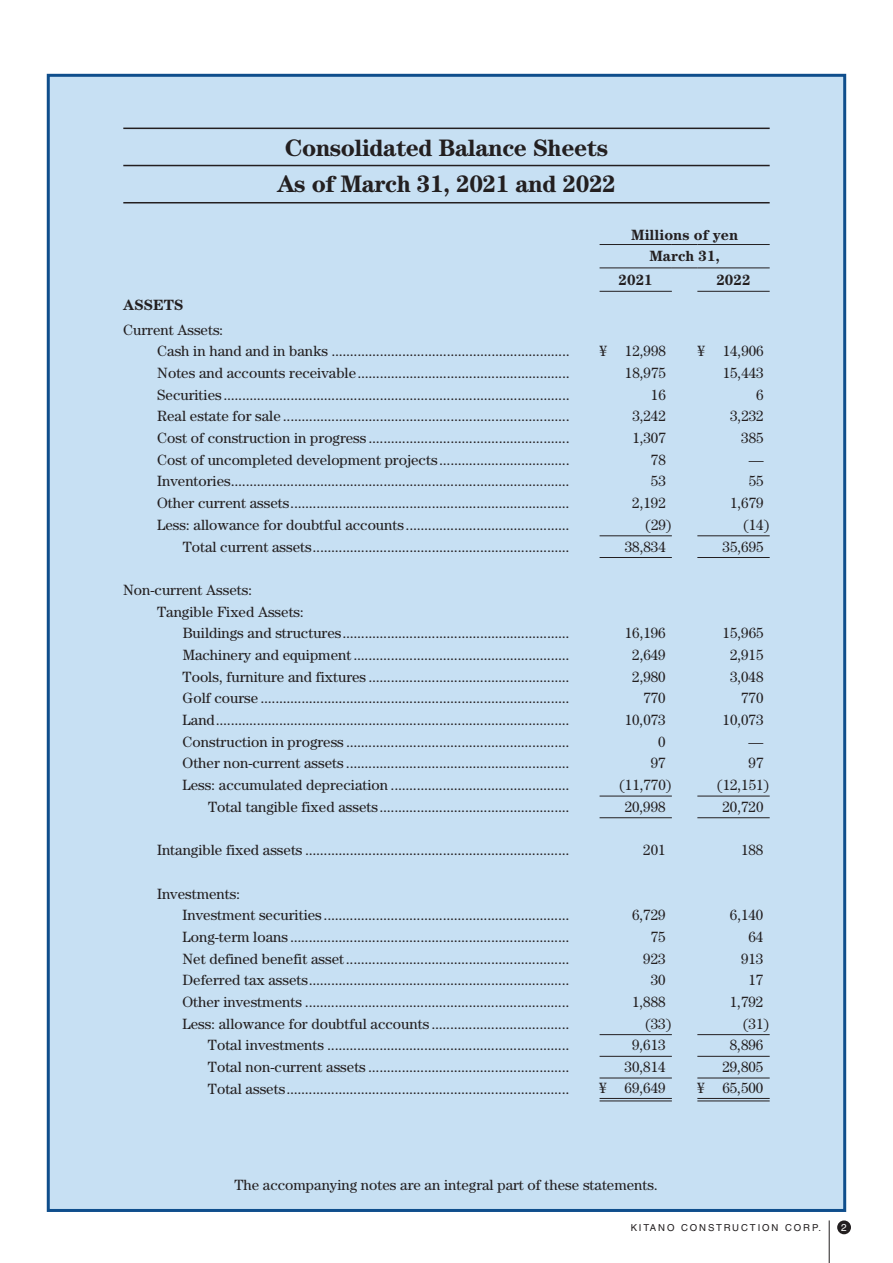
<style>
.page{position:relative;width:893px;height:1263px;background:#fff}
.page>*{position:absolute;margin:0;border:0;box-sizing:border-box;transform-origin:0 0}
.t1{font:700 23.85px/36.9px "Century Std";letter-spacing:-.02em;color:#231f20;text-align:center}
.t2{font:14.85px/21.8px "Century Std";color:#231f20}
.t3{font:700 14.85px/21.3px "Century Std";color:#231f20;text-align:center}
.t4{font:10.05px "Helvetica LT Std";color:#fff}
.t5{font:9.6px "Helvetica LT Std";letter-spacing:.2em;color:#231f20}
</style>
<div class="page">
<div style="left:47px;top:74px;width:799px;height:1138px;background:#c7e0f3;border:3px solid #0f4e8c"></div>
<div style="left:837px;top:1220px;width:14px;height:14px;background:#231f20;border-radius:50%"></div>
<hr style="left:829px;top:1220px;width:1px;height:43px;background:#231f20">
<hr style="left:123px;top:128px;width:647px;height:1px;background:#231f20">
<hr style="left:123px;top:165px;width:647px;height:1px;background:#231f20">
<hr style="left:123px;top:202px;width:647px;height:1px;background:#231f20">
<hr style="left:600px;top:244px;width:72px;height:1px;background:#231f20">
<svg style="left:672px;top:244px;width:25px;height:1px"></svg>
<hr style="left:697px;top:244px;width:73px;height:1px;background:#231f20">
<hr style="left:600px;top:535px;width:72px;height:1px;background:#231f20">
<hr style="left:697px;top:535px;width:73px;height:1px;background:#231f20">
<hr style="left:600px;top:557px;width:72px;height:1px;background:#231f20">
<hr style="left:697px;top:557px;width:73px;height:1px;background:#231f20">
<hr style="left:600px;top:796px;width:72px;height:1px;background:#231f20">
<hr style="left:697px;top:796px;width:73px;height:1px;background:#231f20">
<hr style="left:600px;top:817px;width:72px;height:1px;background:#231f20">
<hr style="left:697px;top:817px;width:73px;height:1px;background:#231f20">
<hr style="left:600px;top:1034px;width:72px;height:1px;background:#231f20">
<hr style="left:697px;top:1034px;width:73px;height:1px;background:#231f20">
<hr style="left:600px;top:1056px;width:72px;height:1px;background:#231f20">
<hr style="left:697px;top:1056px;width:73px;height:1px;background:#231f20">
<hr style="left:600px;top:1078px;width:72px;height:1px;background:#231f20">
<hr style="left:697px;top:1078px;width:73px;height:1px;background:#231f20">
<hr style="left:600px;top:1098px;width:72px;height:1px;background:#231f20">
<hr style="left:600px;top:1101px;width:72px;height:1px;background:#231f20">
<hr style="left:697px;top:1098px;width:73px;height:1px;background:#231f20">
<hr style="left:697px;top:1101px;width:73px;height:1px;background:#231f20">
<hr style="left:600px;top:268px;width:72px;height:1px;background:#231f20">
<svg style="left:672px;top:268px;width:25px;height:1px"></svg>
<hr style="left:697px;top:268px;width:73px;height:1px;background:#231f20">
<hr style="left:600px;top:291px;width:72px;height:1px;background:#231f20">
<hr style="left:697px;top:291px;width:73px;height:1px;background:#231f20">
<h1 class="t1" style="left:277px;top:129px;width:340px">Consolidated Balance Sheets<br>As of March 31, 2021 and 2022</h1>
<p class="t3" style="left:123px;top:294px;width:62px">ASSETS</p>
<p class="t2" style="left:157px;top:318px;width:414px;text-indent:-34px">Current Assets:<br>Cash in hand and in banks ................................................................</p>
<p class="t3" style="left:631px;top:224px;width:108px">Millions of yen<br>March 31,</p>
<p class="t3" style="left:619px;top:269px;width:36px">2021</p>
<p class="t3" style="left:716px;top:269px;width:36px">2022</p>
<p class="t2" style="left:600px;top:340px;width:68px">¥ 12,998</p>
<p class="t2" style="left:697px;top:340px;width:68px">¥ 14,906</p>
<p class="t2" style="left:157px;top:362px;width:414px">Notes and accounts receivable.........................................................</p>
<p class="t2" style="left:625px;top:362px;width:42px">18,975</p>
<p class="t2" style="left:723px;top:362px;width:42px">15,443</p>
<p class="t2" style="left:157px;top:383px;width:414px">Securities .............................................................................................</p>
<p class="t2" style="left:651px;top:383px;width:16px">16</p>
<p class="t2" style="left:756px;top:383px;width:9px">6</p>
<p class="t2" style="left:157px;top:405px;width:414px">Real estate for sale .............................................................................</p>
<p class="t2" style="left:632px;top:405px;width:35px">3,242</p>
<p class="t2" style="left:730px;top:405px;width:35px">3,232</p>
<p class="t2" style="left:157px;top:427px;width:414px">Cost of construction in progress ......................................................</p>
<p class="t2" style="left:632px;top:427px;width:35px">1,307</p>
<p class="t2" style="left:741px;top:427px;width:24px">385</p>
<p class="t2" style="left:157px;top:449px;width:414px">Cost of uncompleted development projects ...................................</p>
<p class="t2" style="left:651px;top:449px;width:16px">78</p>
<p class="t2" style="left:749px;top:449px;width:16px">—</p>
<p class="t2" style="left:157px;top:470px;width:414px">Inventories...........................................................................................</p>
<p class="t2" style="left:651px;top:470px;width:16px">53</p>
<p class="t2" style="left:749px;top:470px;width:16px">55</p>
<p class="t2" style="left:157px;top:492px;width:414px">Other current assets...........................................................................</p>
<p class="t2" style="left:632px;top:492px;width:35px">2,192</p>
<p class="t2" style="left:730px;top:492px;width:35px">1,679</p>
<p class="t2" style="left:157px;top:514px;width:414px">Less: allowance for doubtful accounts ............................................</p>
<p class="t2" style="left:645px;top:513px;width:28px">(29)</p>
<p class="t2" style="left:743px;top:513px;width:28px">(14)</p>
<p class="t2" style="left:183px;top:535px;width:388px">Total current assets.....................................................................</p>
<p class="t2" style="left:625px;top:535px;width:42px">38,834</p>
<p class="t2" style="left:723px;top:535px;width:42px">35,695</p>
<p class="t2" style="left:123px;top:579px;width:130px">Non-current Assets:</p>
<p class="t2" style="left:157px;top:600px;width:148px">Tangible Fixed Assets:</p>
<p class="t2" style="left:183px;top:622px;width:388px">Buildings and structures.............................................................</p>
<p class="t2" style="left:625px;top:622px;width:42px">16,196</p>
<p class="t2" style="left:723px;top:622px;width:42px">15,965</p>
<p class="t2" style="left:183px;top:644px;width:388px">Machinery and equipment ..........................................................</p>
<p class="t2" style="left:632px;top:644px;width:35px">2,649</p>
<p class="t2" style="left:730px;top:644px;width:35px">2,915</p>
<p class="t2" style="left:183px;top:665px;width:388px">Tools, furniture and fixtures ......................................................</p>
<p class="t2" style="left:632px;top:665px;width:35px">2,980</p>
<p class="t2" style="left:730px;top:665px;width:35px">3,048</p>
<p class="t2" style="left:183px;top:687px;width:388px">Golf course ...................................................................................</p>
<p class="t2" style="left:643px;top:687px;width:24px">770</p>
<p class="t2" style="left:741px;top:687px;width:24px">770</p>
<p class="t2" style="left:183px;top:709px;width:388px">Land...............................................................................................</p>
<p class="t2" style="left:625px;top:709px;width:42px">10,073</p>
<p class="t2" style="left:723px;top:709px;width:42px">10,073</p>
<p class="t2" style="left:183px;top:730px;width:388px">Construction in progress ............................................................</p>
<p class="t2" style="left:658px;top:730px;width:9px">0</p>
<p class="t2" style="left:749px;top:730px;width:16px">—</p>
<p class="t2" style="left:183px;top:752px;width:388px">Other non-current assets ............................................................</p>
<p class="t2" style="left:651px;top:752px;width:16px">97</p>
<p class="t2" style="left:749px;top:752px;width:16px">97</p>
<p class="t2" style="left:183px;top:774px;width:388px">Less: accumulated depreciation ................................................</p>
<p class="t2" style="left:619px;top:774px;width:54px">(11,770)</p>
<p class="t2" style="left:717px;top:774px;width:54px">(12,151)</p>
<p class="t2" style="left:208px;top:795px;width:363px">Total tangible fixed assets ...................................................</p>
<p class="t2" style="left:625px;top:795px;width:42px">20,998</p>
<p class="t2" style="left:722px;top:795px;width:42px">20,720</p>
<p class="t2" style="left:157px;top:839px;width:414px">Intangible fixed assets .......................................................................</p>
<p class="t2" style="left:643px;top:839px;width:24px">201</p>
<p class="t2" style="left:741px;top:839px;width:24px">188</p>
<p class="t2" style="left:183px;top:882px;width:388px;text-indent:-26px">Investments:<br>Investment securities ..................................................................</p>
<p class="t2" style="left:632px;top:904px;width:35px">6,729</p>
<p class="t2" style="left:730px;top:904px;width:35px">6,140</p>
<p class="t2" style="left:183px;top:926px;width:388px">Long-term loans ...........................................................................</p>
<p class="t2" style="left:651px;top:926px;width:16px">75</p>
<p class="t2" style="left:748px;top:926px;width:16px">64</p>
<p class="t2" style="left:183px;top:947px;width:388px">Net defined benefit asset............................................................</p>
<p class="t2" style="left:643px;top:947px;width:24px">923</p>
<p class="t2" style="left:741px;top:947px;width:24px">913</p>
<p class="t2" style="left:182px;top:969px;width:388px">Deferred tax assets......................................................................</p>
<p class="t2" style="left:651px;top:969px;width:16px">30</p>
<p class="t2" style="left:748px;top:969px;width:16px">17</p>
<p class="t2" style="left:182px;top:991px;width:388px">Other investments .......................................................................</p>
<p class="t2" style="left:632px;top:991px;width:35px">1,888</p>
<p class="t2" style="left:730px;top:991px;width:35px">1,792</p>
<p class="t2" style="left:182px;top:1012px;width:388px">Less: allowance for doubtful accounts .....................................</p>
<p class="t2" style="left:645px;top:1012px;width:28px">(33)</p>
<p class="t2" style="left:743px;top:1012px;width:28px">(31)</p>
<p class="t2" style="left:208px;top:1034px;width:363px">Total investments .................................................................</p>
<p class="t2" style="left:632px;top:1034px;width:35px">9,613</p>
<p class="t2" style="left:730px;top:1034px;width:35px">8,896</p>
<p class="t2" style="left:208px;top:1056px;width:363px">Total non-current assets ......................................................</p>
<p class="t2" style="left:625px;top:1056px;width:42px">30,814</p>
<p class="t2" style="left:722px;top:1056px;width:42px">29,805</p>
<p class="t2" style="left:208px;top:1077px;width:363px">Total assets............................................................................</p>
<p class="t2" style="left:599px;top:1077px;width:68px">¥ 69,649</p>
<p class="t2" style="left:697px;top:1077px;width:68px">¥ 65,500</p>
<p class="t2" style="left:234px;top:1174px;width:425px">The accompanying notes are an integral part of these statements.</p>
<p class="t5" style="left:631px;top:1221px;width:192px">KITANO CONSTRUCTION CORP.</p>
<p class="t4" style="left:841px;top:1221px;width:7px">2</p>
</div>
